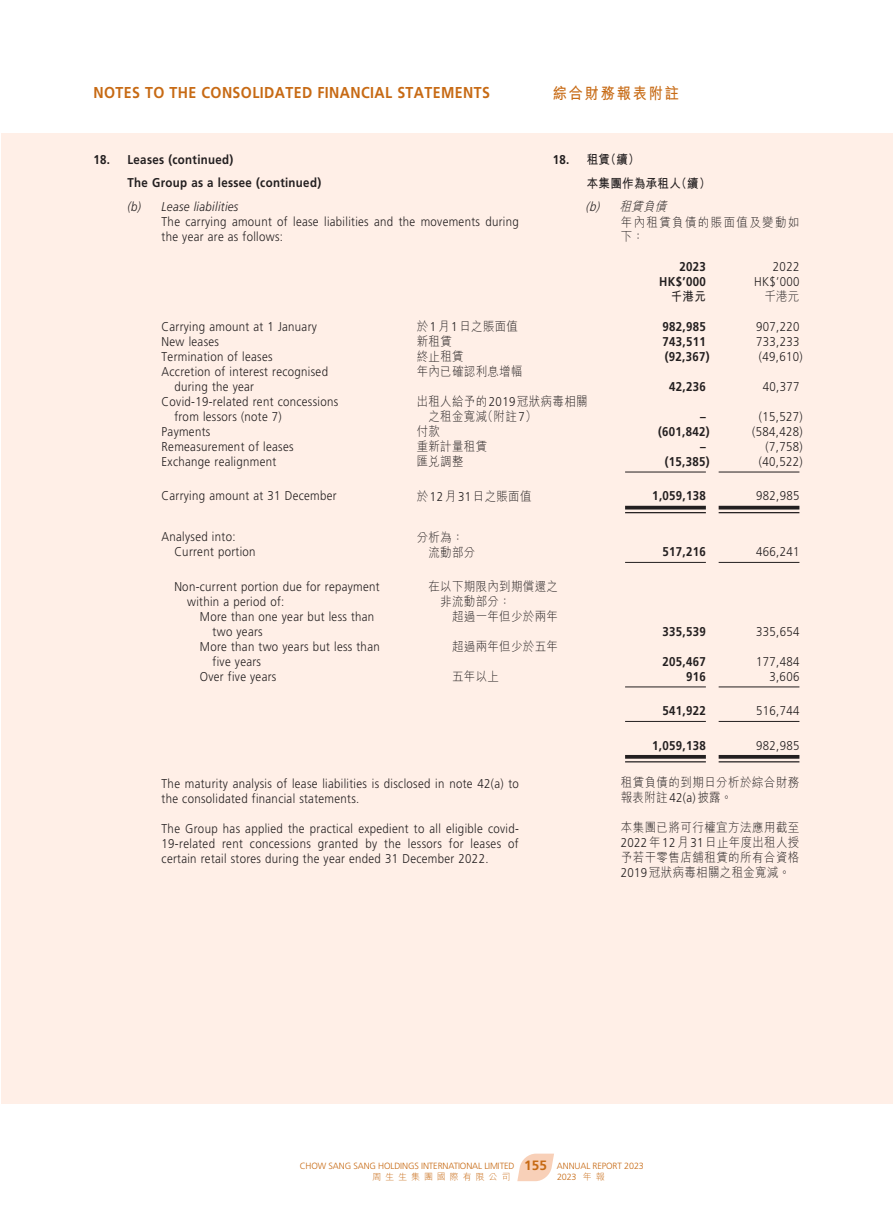
<style>
.page{position:relative;width:893px;height:1212px;background:#fff}
.page>*{position:absolute;margin:0;border:0;box-sizing:border-box;transform-origin:0 0}
.t1{font:700 15.75px "Frutiger LT Std";letter-spacing:.03em;color:#c76a14;scale:.9 1}
.t2{font:700 15.75px "M Hei HK";letter-spacing:.13em;color:#c76a14;scale:.9 1}
.t3{font:700 13.5px "Frutiger LT Std";color:#c76a14}
.t4{font:300 12.75px/15px "Frutiger LT Std";letter-spacing:.03em;color:#231f20;scale:.9 1}
.t5{font:300 12.75px/15px "M Hei HK";letter-spacing:.03em;color:#231f20;scale:.9 1}
.t6{font:700 12.75px/23.5px "Frutiger LT Std";letter-spacing:.03em;color:#231f20;scale:.9 1}
.t7{font:700 12.75px/23.5px "M Hei HK";letter-spacing:.03em;color:#231f20;scale:.9 1}
.t8{font:italic 300 12.75px "Frutiger LT Std";letter-spacing:.03em;color:#231f20;scale:.9 1}
.t9{font:300 12.75px/15px "M Hei HK";letter-spacing:.12em;color:#231f20;scale:.9 1}
.t10{font:300 9px "Frutiger LT Std";letter-spacing:-.015em;color:#c76a14}
.t11{font:300 9px "M Hei HK";letter-spacing:.435em;color:#c76a14}
.s1{font-family:"Frutiger LT Std"}
.s2{font-family:"Frutiger LT Std";font-weight:300;font-style:italic}
.s3{font-weight:300;font-style:italic}
.s4{font-family:"M Hei HK"}
</style>
<div class="page">
<div style="left:1px;top:133px;width:892px;height:971px;background:#ffefe7"></div>
<svg style="left:517px;top:1153px;width:37px;height:28px"></svg>
<hr style="left:625px;top:472px;width:81px;height:1px;background:#231f20">
<hr style="left:719px;top:472px;width:80px;height:1px;background:#231f20">
<hr style="left:625px;top:506px;width:81px;height:3px;background:#231f20">
<hr style="left:625px;top:512px;width:81px;height:1px;background:#231f20">
<hr style="left:719px;top:506px;width:80px;height:3px;background:#231f20">
<hr style="left:719px;top:512px;width:80px;height:1px;background:#231f20">
<hr style="left:625px;top:562px;width:81px;height:1px;background:#231f20">
<hr style="left:719px;top:562px;width:80px;height:1px;background:#231f20">
<hr style="left:625px;top:686px;width:81px;height:1px;background:#231f20">
<hr style="left:719px;top:686px;width:80px;height:1px;background:#231f20">
<hr style="left:625px;top:721px;width:81px;height:1px;background:#231f20">
<hr style="left:719px;top:721px;width:80px;height:1px;background:#231f20">
<svg style="left:625px;top:755px;width:81px;height:4px"></svg>
<hr style="left:625px;top:761px;width:81px;height:1px;background:#231f20">
<svg style="left:719px;top:755px;width:80px;height:4px"></svg>
<hr style="left:719px;top:761px;width:80px;height:1px;background:#231f20">
<p class="t1" style="left:94px;top:83px;width:442px">NOTES TO THE CONSOLIDATED FINANCIAL STATEMENTS</p>
<p class="t2" style="left:553px;top:82px;width:142px">綜合財務報表附註</p>
<p class="t6" style="left:128px;top:148px;width:217px;text-indent:-34px">18. Leases (continued)<br>The Group as a lessee (continued)</p>
<p class="t8" style="left:128px;top:199px;width:125px">(b) Lease liabilities</p>
<p class="t4" style="left:162px;top:214px;width:399px">The carrying amount of lease liabilities and the movements during the year are as follows:</p>
<p class="t7" style="left:585px;top:147px;width:140px;text-indent:-33px"><span class="s1">18.</span> 租賃（續）<br>本集團作為承租人（續）<span class="s2">(b)</span> <span class="s3">租賃負債</span></p>
<p class="t9" style="left:621px;top:214px;width:200px">年內租賃負債的賬面值及變動如下：</p>
<p class="t6" style="left:679px;top:254px;width:31px">2023</p>
<p class="t4" style="left:773px;top:259px;width:31px">2022</p>
<p class="t6" style="left:659px;top:269px;width:53px">HK$’000</p>
<p class="t4" style="left:754px;top:274px;width:52px">HK$’000</p>
<p class="t7" style="left:671px;top:284px;width:40px">千港元</p>
<p class="t5" style="left:764px;top:289px;width:40px">千港元</p>
<p class="t4" style="left:162px;top:319px;width:174px">Carrying amount at 1 January</p>
<p class="t5" style="left:417px;top:319px;width:114px">於<span class="s1">1</span>月<span class="s1">1</span>日之賬面值</p>
<p class="t6" style="left:662px;top:314px;width:50px">982,985</p>
<p class="t4" style="left:756px;top:319px;width:50px">907,220</p>
<p class="t4" style="left:162px;top:334px;width:65px">New leases</p>
<p class="t5" style="left:417px;top:334px;width:40px">新租賃</p>
<p class="t6" style="left:662px;top:329px;width:50px">743,511</p>
<p class="t4" style="left:756px;top:334px;width:50px">733,233</p>
<p class="t4" style="left:162px;top:349px;width:125px">Termination of leases</p>
<p class="t5" style="left:417px;top:349px;width:54px">終止租賃</p>
<p class="t6" style="left:665px;top:344px;width:51px">(92,367)</p>
<p class="t4" style="left:759px;top:349px;width:50px">(49,610)</p>
<p class="t4" style="left:174px;top:364px;width:172px;text-indent:-13px">Accretion of interest recognised during the year</p>
<p class="t5" style="left:417px;top:364px;width:119px">年內已確認利息增幅</p>
<p class="t6" style="left:669px;top:375px;width:42px">42,236</p>
<p class="t4" style="left:763px;top:379px;width:42px">40,377</p>
<p class="t4" style="left:174px;top:394px;width:184px;text-indent:-13px">Covid-19-related rent concessions from lessors (note 7)</p>
<p class="t5" style="left:428px;top:394px;width:178px;text-indent:-12px">出租人給予的<span class="s1">2019</span>冠狀病毒相關之租金寬減（附註<span class="s1">7</span>）</p>
<p class="t6" style="left:700px;top:405px;width:8px">–</p>
<p class="t4" style="left:759px;top:409px;width:50px">(15,527)</p>
<p class="t4" style="left:162px;top:424px;width:56px">Payments</p>
<p class="t5" style="left:417px;top:424px;width:27px">付款</p>
<p class="t6" style="left:658px;top:420px;width:59px">(601,842)</p>
<p class="t4" style="left:752px;top:424px;width:58px">(584,428)</p>
<p class="t4" style="left:162px;top:439px;width:148px">Remeasurement of leases</p>
<p class="t5" style="left:417px;top:439px;width:80px">重新計量租賃</p>
<p class="t6" style="left:700px;top:435px;width:8px">–</p>
<p class="t4" style="left:766px;top:439px;width:43px">(7,758)</p>
<p class="t4" style="left:162px;top:454px;width:129px">Exchange realignment</p>
<p class="t5" style="left:417px;top:454px;width:54px">匯兌調整</p>
<p class="t6" style="left:665px;top:450px;width:51px">(15,385)</p>
<p class="t4" style="left:759px;top:454px;width:50px">(40,522)</p>
<p class="t4" style="left:162px;top:488px;width:196px">Carrying amount at 31 December</p>
<p class="t5" style="left:417px;top:488px;width:129px">於<span class="s1">12</span>月<span class="s1">31</span>日之賬面值</p>
<p class="t6" style="left:652px;top:484px;width:61px">1,059,138</p>
<p class="t4" style="left:756px;top:488px;width:50px">982,985</p>
<p class="t4" style="left:162px;top:529px;width:84px">Analysed into:</p>
<p class="t5" style="left:417px;top:529px;width:54px">分析為：</p>
<p class="t4" style="left:174px;top:544px;width:92px">Current portion</p>
<p class="t5" style="left:428px;top:544px;width:54px">流動部分</p>
<p class="t6" style="left:662px;top:540px;width:50px">517,216</p>
<p class="t4" style="left:756px;top:544px;width:50px">466,241</p>
<p class="t4" style="left:187px;top:579px;width:216px;text-indent:-13px">Non-current portion due for repayment within a period of:</p>
<p class="t5" style="left:440px;top:579px;width:132px;text-indent:-12px">在以下期限內到期償還之非流動部分：</p>
<p class="t4" style="left:213px;top:609px;width:181px;text-indent:-13px">More than one year but less than two years</p>
<p class="t5" style="left:452px;top:609px;width:119px">超過一年但少於兩年</p>
<p class="t6" style="left:662px;top:619px;width:50px">335,539</p>
<p class="t4" style="left:756px;top:624px;width:50px">335,654</p>
<p class="t4" style="left:213px;top:639px;width:187px;text-indent:-13px">More than two years but less than five years</p>
<p class="t5" style="left:452px;top:639px;width:119px">超過兩年但少於五年</p>
<p class="t6" style="left:662px;top:649px;width:50px">205,467</p>
<p class="t4" style="left:756px;top:654px;width:50px">177,484</p>
<p class="t4" style="left:200px;top:669px;width:87px">Over five years</p>
<p class="t5" style="left:452px;top:669px;width:54px">五年以上</p>
<p class="t6" style="left:686px;top:664px;width:23px">916</p>
<p class="t4" style="left:769px;top:669px;width:35px">3,606</p>
<p class="t6" style="left:662px;top:699px;width:50px">541,922</p>
<p class="t4" style="left:756px;top:703px;width:50px">516,744</p>
<p class="t6" style="left:652px;top:733px;width:61px">1,059,138</p>
<p class="t4" style="left:756px;top:738px;width:50px">982,985</p>
<p class="t4" style="left:162px;top:776px;width:398px">The maturity analysis of lease liabilities is disclosed in note 42(a) to the consolidated financial statements.</p>
<p class="t4" style="left:162px;top:821px;width:399px;text-align:justify">The Group has applied the practical expedient to all eligible covid-19-related rent concessions granted by the lessors for leases of certain retail stores during the year ended 31 December 2022.</p>
<p class="t5" style="left:621px;top:775px;width:200px">租賃負債的到期日分析於綜合財務報表附註<span class="s1">42(a)</span>披露。</p>
<p class="t5" style="left:621px;top:820px;width:200px;text-align:justify">本集團已將可行權宜方法應用截至<span class="s1">2022</span>年<span class="s1">12</span>月<span class="s1">31</span>日止年度出租人授予若干零售店舖租賃的所有合資格<span class="s1">2019</span>冠狀病毒相關之租金寬減。</p>
<p class="t3" style="left:524px;top:1157px;width:24px">155</p>
<p class="t10" style="left:300px;top:1161px;width:216px">CHOW SANG SANG HOLDINGS INTERNATIONAL LIMITED</p>
<p class="t10" style="left:557px;top:1161px;width:88px">ANNUAL REPORT 2023</p>
<p class="t11" style="left:372px;top:1172px;width:140px">周生生集團國際有限公司</p>
<p class="t10" style="left:557px;top:1172px;width:49px">2023 <span class="s4">年報</span></p>
</div>
